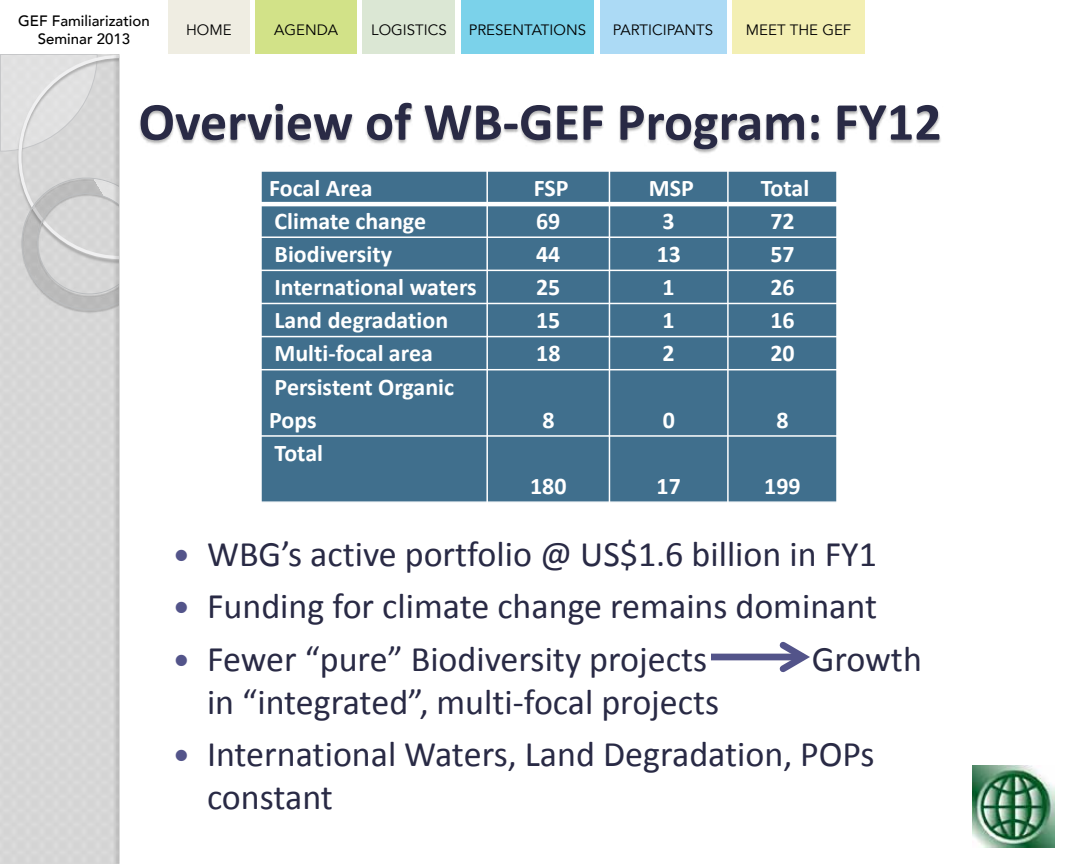
<style>
.page{position:relative;width:1080px;height:864px;background:#fff}
.page>*{position:absolute;margin:0;border:0;box-sizing:border-box;transform-origin:0 0}
.t1{font:700 54px "Calibri";color:#292a45}
.t2{font:36px/52.2px "Calibri";color:#292a45;text-align:justify}
.t3{font:700 24px/33.2px "Calibri";letter-spacing:-.005em;color:#fff}
.t4{font:15px "Avenir";color:#000}
.t5{font:500 15px/18px "Avenir";color:#000;text-align:center}
</style>
<div class="page">
<div style="left:168px;top:0;width:82px;height:54px;background:#efede2"></div>
<div style="left:600px;top:0;width:126px;height:54px;background:#acdaf5"></div>
<div style="left:363px;top:0;width:92px;height:54px;background:#dbe7d4"></div>
<div style="left:732px;top:0;width:133px;height:54px;background:#f3efb3"></div>
<div style="left:256px;top:0;width:101px;height:54px;background:#d2e288"></div>
<div style="left:461px;top:0;width:133px;height:54px;background:#7bd2ea"></div>
<div style="left:0;top:54px;width:1080px;height:810px;background:#d6d6d6"></div>
<svg style="left:0;top:54px;width:98px;height:98px"></svg>
<img style="left:15px;top:55px;width:96px;height:115px">
<svg style="left:18px;top:170px;width:93px;height:143px"></svg>
<div style="left:120px;top:54px;width:960px;height:810px;background:#fff"></div>
<img style="left:111px;top:54px;width:9px;height:810px">
<div style="left:261px;top:171px;width:226px;height:33px;background:#406f8d"></div>
<div style="left:487px;top:171px;width:122px;height:33px;background:#406f8d"></div>
<div style="left:609px;top:171px;width:119px;height:33px;background:#406f8d"></div>
<div style="left:728px;top:171px;width:109px;height:33px;background:#406f8d"></div>
<div style="left:261px;top:204px;width:226px;height:33px;background:#406f8d"></div>
<div style="left:487px;top:204px;width:122px;height:33px;background:#406f8d"></div>
<div style="left:609px;top:204px;width:119px;height:33px;background:#406f8d"></div>
<div style="left:728px;top:204px;width:109px;height:33px;background:#406f8d"></div>
<div style="left:261px;top:237px;width:226px;height:33px;background:#406f8d"></div>
<div style="left:487px;top:237px;width:122px;height:33px;background:#406f8d"></div>
<div style="left:609px;top:237px;width:119px;height:33px;background:#406f8d"></div>
<div style="left:728px;top:237px;width:109px;height:33px;background:#406f8d"></div>
<div style="left:261px;top:270px;width:226px;height:33px;background:#406f8d"></div>
<div style="left:487px;top:270px;width:122px;height:33px;background:#406f8d"></div>
<div style="left:609px;top:270px;width:119px;height:33px;background:#406f8d"></div>
<div style="left:728px;top:270px;width:109px;height:33px;background:#406f8d"></div>
<div style="left:261px;top:303px;width:226px;height:34px;background:#406f8d"></div>
<div style="left:487px;top:303px;width:122px;height:34px;background:#406f8d"></div>
<div style="left:609px;top:303px;width:119px;height:34px;background:#406f8d"></div>
<div style="left:728px;top:303px;width:109px;height:34px;background:#406f8d"></div>
<div style="left:261px;top:337px;width:226px;height:33px;background:#406f8d"></div>
<div style="left:487px;top:337px;width:122px;height:33px;background:#406f8d"></div>
<div style="left:609px;top:337px;width:119px;height:33px;background:#406f8d"></div>
<div style="left:728px;top:337px;width:109px;height:33px;background:#406f8d"></div>
<div style="left:261px;top:370px;width:226px;height:66px;background:#406f8d"></div>
<div style="left:487px;top:370px;width:122px;height:66px;background:#406f8d"></div>
<div style="left:609px;top:370px;width:119px;height:66px;background:#406f8d"></div>
<div style="left:728px;top:370px;width:109px;height:66px;background:#406f8d"></div>
<div style="left:261px;top:436px;width:226px;height:66px;background:#406f8d"></div>
<div style="left:487px;top:436px;width:122px;height:66px;background:#406f8d"></div>
<div style="left:609px;top:436px;width:119px;height:66px;background:#406f8d"></div>
<div style="left:728px;top:436px;width:109px;height:66px;background:#406f8d"></div>
<hr style="left:486px;top:170px;width:2px;height:333px;background:#fff">
<hr style="left:609px;top:170px;width:1px;height:333px;background:#fff">
<hr style="left:727px;top:170px;width:2px;height:333px;background:#fff">
<hr style="left:260px;top:202px;width:578px;height:4px;background:#fff">
<hr style="left:260px;top:236px;width:578px;height:2px;background:#fff">
<hr style="left:260px;top:270px;width:578px;height:1px;background:#fff">
<hr style="left:260px;top:303px;width:578px;height:1px;background:#fff">
<hr style="left:260px;top:336px;width:578px;height:1px;background:#fff">
<hr style="left:260px;top:369px;width:578px;height:1px;background:#fff">
<hr style="left:260px;top:435px;width:578px;height:2px;background:#fff">
<hr style="left:260px;top:170px;width:2px;height:333px;background:#fff">
<hr style="left:836px;top:170px;width:2px;height:333px;background:#fff">
<hr style="left:260px;top:501px;width:578px;height:2px;background:#fff">
<img style="left:102px;top:71px;width:365px;height:121px">
<img style="left:467px;top:106px;width:16px;height:66px">
<img style="left:483px;top:106px;width:423px;height:86px">
<img style="left:906px;top:106px;width:35px;height:38px">
<img style="left:972px;top:765px;width:83px;height:83px">
<div style="left:711px;top:654px;width:92px;height:6px;background:#53548a"></div>
<svg style="left:774px;top:641px;width:36px;height:32px"></svg>
<p class="t5" style="left:18px;top:10px;width:133px">GEF Familiarization<br>Seminar 2013</p>
<p class="t4" style="left:186px;top:20px;width:47px">HOME</p>
<p class="t4" style="left:274px;top:20px;width:65px">AGENDA</p>
<p class="t4" style="left:371px;top:20px;width:77px">LOGISTICS</p>
<p class="t4" style="left:469px;top:20px;width:119px">PRESENTATIONS</p>
<p class="t4" style="left:613px;top:20px;width:102px">PARTICIPANTS</p>
<p class="t4" style="left:746px;top:20px;width:107px">MEET THE GEF</p>
<h1 class="t1" style="left:138px;top:87px;width:805px">Overview of WB-GEF Program: FY12</h1>
<p class="t3" style="left:269px;top:171px;width:105px">Focal Area</p>
<p class="t3" style="left:534px;top:171px;width:36px">FSP</p>
<p class="t3" style="left:649px;top:171px;width:46px">MSP</p>
<p class="t3" style="left:761px;top:171px;width:50px">Total</p>
<p class="t3" style="left:275px;top:204px;width:153px">Climate change</p>
<p class="t3" style="left:536px;top:204px;width:26px">69</p>
<p class="t3" style="left:663px;top:204px;width:14px">3</p>
<p class="t3" style="left:770px;top:204px;width:26px">72</p>
<p class="t3" style="left:275px;top:238px;width:119px">Biodiversity</p>
<p class="t3" style="left:536px;top:238px;width:26px">44</p>
<p class="t3" style="left:657px;top:238px;width:26px">13</p>
<p class="t3" style="left:770px;top:238px;width:26px">57</p>
<p class="t3" style="left:275px;top:271px;width:204px">International waters</p>
<p class="t3" style="left:536px;top:271px;width:26px">25</p>
<p class="t3" style="left:663px;top:271px;width:14px">1</p>
<p class="t3" style="left:770px;top:271px;width:26px">26</p>
<p class="t3" style="left:275px;top:304px;width:175px">Land degradation</p>
<p class="t3" style="left:536px;top:304px;width:26px">15</p>
<p class="t3" style="left:663px;top:304px;width:14px">1</p>
<p class="t3" style="left:770px;top:304px;width:26px">16</p>
<p class="t3" style="left:275px;top:337px;width:160px">Multi-focal area</p>
<p class="t3" style="left:536px;top:337px;width:26px">18</p>
<p class="t3" style="left:663px;top:337px;width:14px">2</p>
<p class="t3" style="left:771px;top:337px;width:26px">20</p>
<p class="t3" style="left:269px;top:370px;width:186px">Persistent Organic<br>Pops</p>
<p class="t3" style="left:542px;top:403px;width:14px">8</p>
<p class="t3" style="left:663px;top:403px;width:14px">0</p>
<p class="t3" style="left:776px;top:403px;width:14px">8</p>
<p class="t3" style="left:275px;top:436px;width:50px">Total</p>
<p class="t3" style="left:530px;top:469px;width:38px">180</p>
<p class="t3" style="left:657px;top:469px;width:26px">17</p>
<p class="t3" style="left:764px;top:469px;width:38px">199</p>
<p class="t2" style="left:207px;top:528px;width:672px">WBG’s active portfolio @ US$1.6 billion in FY1<br>Funding for climate change remains dominant Fewer “pure” Biodiversity projects</p>
<p class="t2" style="left:812px;top:633px;width:112px">Growth</p>
<p class="t2" style="left:207px;top:676px;width:669px">in “integrated”, multi-focal projects<br>International Waters, Land Degradation, POPs</p>
<p class="t2" style="left:207px;top:771px;width:128px">constant</p>
</div>
